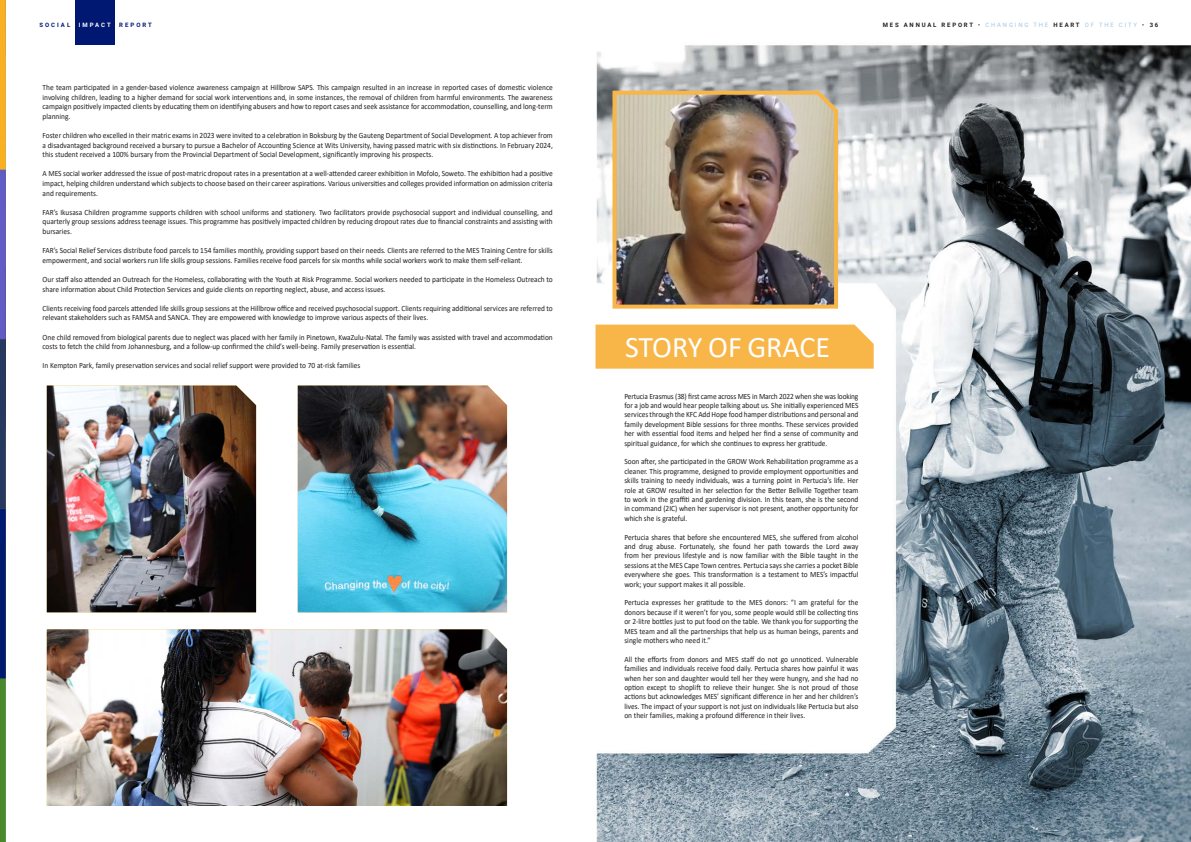
<style>
.page{position:relative;width:1191px;height:842px;background:#fff}
.page>*{position:absolute;margin:0;border:0;box-sizing:border-box;transform-origin:0 0}
.t1{font:30px "Calibri";color:#fff}
.t2{font:8px/9.4px "Calibri";color:#231f20;text-align:justify;scale:.93 1}
.t3{font:700 6px "Roboto";letter-spacing:.3em;color:#231f20}
.t4{font:700 6px "Roboto";letter-spacing:.335em;color:#001871}
.t5{font:700 6px "Roboto";letter-spacing:.335em;color:#fff}
.s1{font-weight:400}
.s2{font-weight:400;color:#a3c6e4}
</style>
<div class="page">
<img style="left:46px;top:44px;width:1145px;height:798px">
<div style="left:595px;top:325px;width:278px;height:44px;background:#f8b548"></div>
<img style="left:0;top:0;width:6px;height:842px">
<img style="left:47px;top:386px;width:209px;height:226px">
<img style="left:298px;top:386px;width:209px;height:226px">
<img style="left:47px;top:629px;width:460px;height:177px">
<img style="left:610px;top:89px;width:230px;height:222px">
<div style="left:75px;top:0;width:40px;height:44px;background:#001871"></div>
<p class="t4" style="left:39px;top:21px;width:32px">SOCIAL</p>
<p class="t5" style="left:79px;top:21px;width:34px">IMPACT</p>
<p class="t4" style="left:119px;top:21px;width:34px">REPORT</p>
<p class="t2" style="left:43px;top:82px;width:550px">The team participated in a gender-based violence awareness campaign at Hillbrow SAPS. This campaign resulted in an increase in reported cases of domestic violence involving children, leading to a higher demand for social work interventions and, in some instances, the removal of children from harmful environments. The awareness campaign positively impacted clients by educating them on identifying abusers and how to report cases and seek assistance for accommodation, counselling, and long-term planning.</p>
<p class="t2" style="left:43px;top:130px;width:550px">Foster children who excelled in their matric exams in 2023 were invited to a celebration in Boksburg by the Gauteng Department of Social Development. A top achiever from a disadvantaged background received a bursary to pursue a Bachelor of Accounting Science at Wits University, having passed matric with six distinctions. In February 2024, this student received a 100% bursary from the Provincial Department of Social Development, significantly improving his prospects.</p>
<p class="t2" style="left:43px;top:169px;width:550px">A MES social worker addressed the issue of post-matric dropout rates in a presentation at a well-attended career exhibition in Mofolo, Soweto. The exhibition had a positive impact, helping children understand which subjects to choose based on their career aspirations. Various universities and colleges provided information on admission criteria and requirements.</p>
<p class="t2" style="left:43px;top:207px;width:550px">FAR’s Ikusasa Children programme supports children with school uniforms and stationery. Two facilitators provide psychosocial support and individual counselling, and quarterly group sessions address teenage issues. This programme has positively impacted children by reducing dropout rates due to financial constraints and assisting with bursaries.</p>
<p class="t2" style="left:43px;top:246px;width:550px">FAR’s Social Relief Services distribute food parcels to 154 families monthly, providing support based on their needs. Clients are referred to the MES Training Centre for skills empowerment, and social workers run life skills group sessions. Families receive food parcels for six months while social workers work to make them self-reliant.</p>
<p class="t2" style="left:43px;top:274px;width:550px">Our staff also attended an Outreach for the Homeless, collaborating with the Youth at Risk Programme. Social workers needed to participate in the Homeless Outreach to share information about Child Protection Services and guide clients on reporting neglect, abuse, and access issues.</p>
<p class="t2" style="left:43px;top:303px;width:550px">Clients receiving food parcels attended life skills group sessions at the Hillbrow office and received psychosocial support. Clients requiring additional services are referred to relevant stakeholders such as FAMSA and SANCA. They are empowered with knowledge to improve various aspects of their lives.</p>
<p class="t2" style="left:43px;top:332px;width:550px">One child removed from biological parents due to neglect was placed with her family in Pinetown, KwaZulu-Natal. The family was assisted with travel and accommodation costs to fetch the child from Johannesburg, and a follow-up confirmed the child’s well-being. Family preservation is essential.</p>
<p class="t2" style="left:43px;top:361px;width:343px">In Kempton Park, family preservation services and social relief support were provided to 70 at-risk families</p>
<p class="t3" style="left:882px;top:21px;width:277px">MES ANNUAL REPORT <span class="s1">•</span> <span class="s2">CHANGING THE</span> HEART <span class="s2">OF THE CITY</span> <span class="s1">•</span> 36</p>
<h1 class="t1" style="left:625px;top:326px;width:207px">STORY OF GRACE</h1>
<p class="t2" style="left:624px;top:391px;width:253px">Pertucia Erasmus (38) first came across MES in March 2022 when she was looking for a job and would hear people talking about us. She initially experienced MES services through the KFC Add Hope food hamper distributions and personal and family development Bible sessions for three months. These services provided her with essential food items and helped her find a sense of community and spiritual guidance, for which she continues to express her gratitude.</p>
<p class="t2" style="left:624px;top:457px;width:253px">Soon after, she participated in the GROW Work Rehabilitation programme as a cleaner. This programme, designed to provide employment opportunities and skills training to needy individuals, was a turning point in Pertucia’s life. Her role at GROW resulted in her selection for the Better Bellville Together team to work in the graffiti and gardening division. In this team, she is the second in command (2IC) when her supervisor is not present, another opportunity for which she is grateful.</p>
<p class="t2" style="left:624px;top:532px;width:253px">Pertucia shares that before she encountered MES, she suffered from alcohol and drug abuse. Fortunately, she found her path towards the Lord away from her previous lifestyle and is now familiar with the Bible taught in the sessions at the MES Cape Town centres. Pertucia says she carries a pocket Bible everywhere she goes. This transformation is a testament to MES’s impactful work; your support makes it all possible.</p>
<p class="t2" style="left:624px;top:598px;width:253px">Pertucia expresses her gratitude to the MES donors: “I am grateful for the donors because if it weren’t for you, some people would still be collecting tins or 2-litre bottles just to put food on the table. We thank you for supporting the MES team and all the partnerships that help us as human beings, parents and single mothers who need it.”</p>
<p class="t2" style="left:624px;top:654px;width:253px">All the efforts from donors and MES staff do not go unnoticed. Vulnerable families and individuals receive food daily. Pertucia shares how painful it was when her son and daughter would tell her they were hungry, and she had no option except to shoplift to relieve their hunger. She is not proud of those actions but acknowledges MES’ significant difference in her and her children’s lives. The impact of your support is not just on individuals like Pertucia but also on their families, making a profound difference in their lives.</p>
</div>
